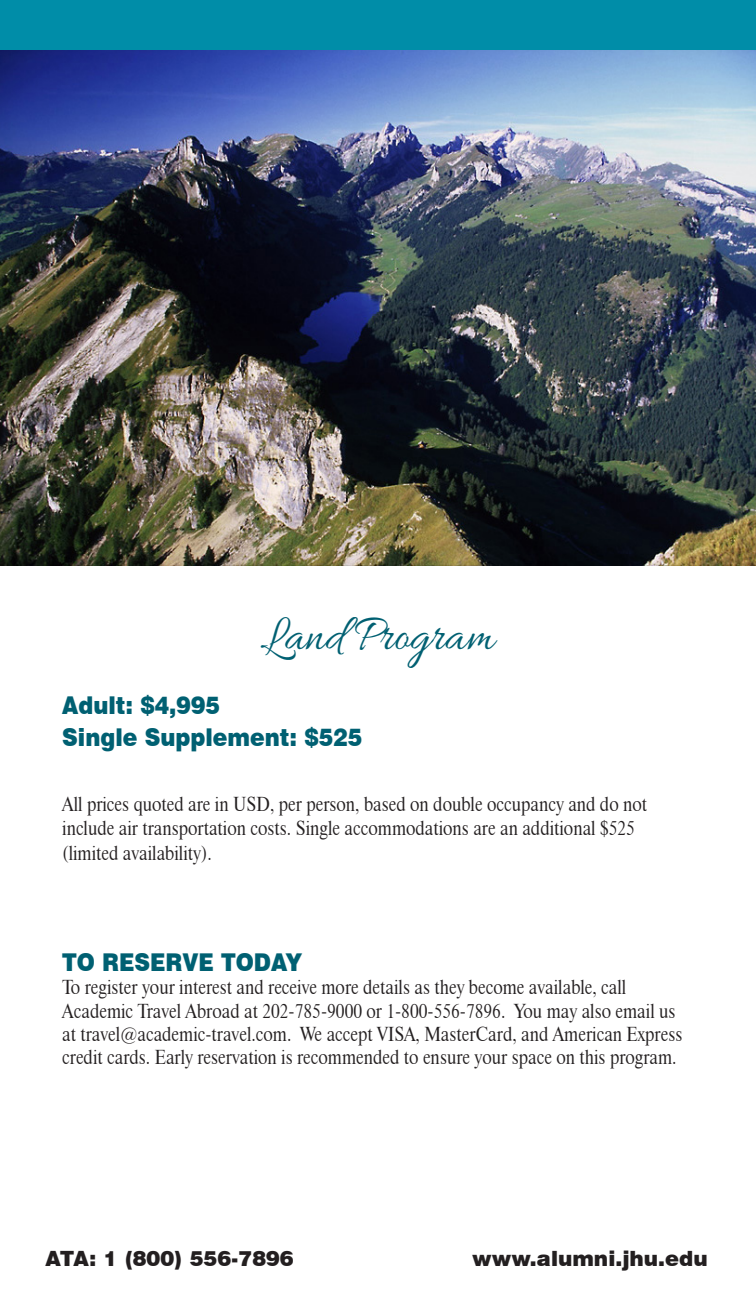
<style>
.page{position:relative;width:756px;height:1308px;background:#fff}
.page>*{position:absolute;margin:0;border:0;box-sizing:border-box;transform-origin:0 0}
.More_Leading_No_Inde{font:52.5px "Allura";color:#006072;scale:.9 1}
.More_Leading_No_Inde-2{font:900 24.5px "Swiss 721 BT";color:#006072;scale:.9 1}
.t1{font:900 21px "Swiss 721 BT";color:#231f20}
.More_Leading_No_Inde-3{font:19.25px/23.1px "Dutch 801 BT Roman Headline";color:#231f20;scale:.9 1}
</style>
<div class="page">
<img style="left:0;top:50px;width:756px;height:515px">
<div style="left:0;top:0;width:756px;height:50px;background:#008da8"></div>
<p class="More_Leading_No_Inde" style="left:260px;top:605px;width:261px">Land Program</p>
<p class="More_Leading_No_Inde-2" style="left:62px;top:690px;width:177px">Adult: $4,995</p>
<p class="More_Leading_No_Inde-2" style="left:62px;top:722px;width:335px">Single Supplement: $525</p>
<p class="More_Leading_No_Inde-3" style="left:62px;top:791px;width:651px;line-height:24.5px">All prices quoted are in USD, per person, based on double occupancy and do not include air transportation costs. Single accommodations are an additional $525 (limited availability).</p>
<p class="More_Leading_No_Inde-2" style="left:62px;top:947px;width:268px">TO RESERVE TODAY</p>
<p class="More_Leading_No_Inde-3" style="left:62px;top:975px;width:691px">To register your interest and receive more details as they become available, call Academic Travel Abroad at 202-785-9000 or 1-800-556-7896. You may also email us at travel@academic-travel.com. We accept VISA, MasterCard, and American Express credit cards. Early reservation is recommended to ensure your space on this program.</p>
<p class="t1" style="left:46px;top:1245px;width:250px">ATA: 1 (800) 556-7896</p>
<p class="t1" style="left:472px;top:1245px;width:237px">www.alumni.jhu.edu</p>
</div>
